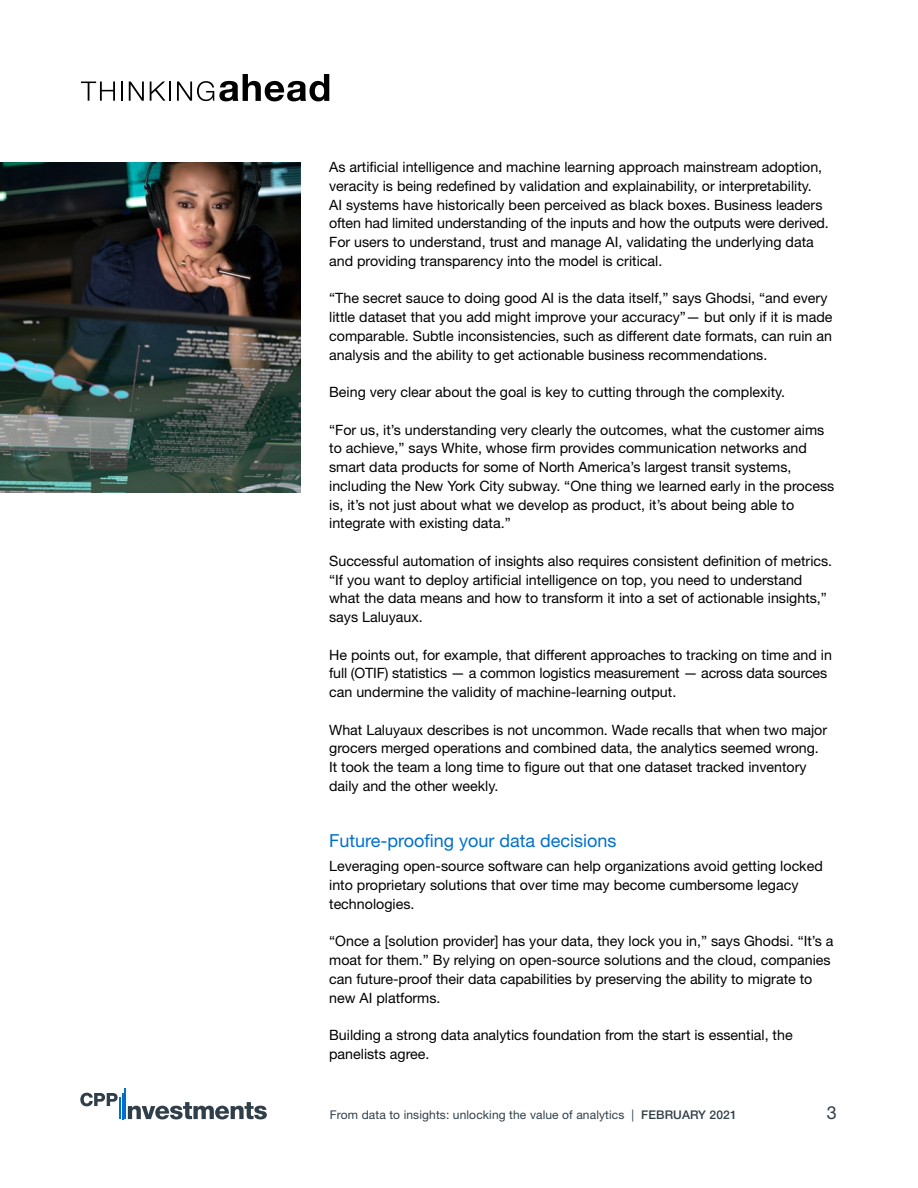
<style>
.page{position:relative;width:918px;height:1188px;background:#fff}
.page>*{position:absolute;margin:0;border:0;box-sizing:border-box;transform-origin:0 0}
.t1{font:18px "Helvetica Neue LT Pro";color:#0070ce}
.t2{font:18px "Helvetica Neue LT Pro";color:#303e49}
.t3{font:14.25px/18.8px "Helvetica Neue LT Pro";color:#000}
.t4{font:12px "Helvetica Neue LT Pro";letter-spacing:.01em;color:#303e49}
.s1{font-weight:500}
</style>
<div class="page">
<svg style="left:81px;top:82px;width:34px;height:19px"></svg>
<svg style="left:121px;top:82px;width:2px;height:19px"></svg>
<svg style="left:129px;top:82px;width:15px;height:19px"></svg>
<svg style="left:150px;top:82px;width:21px;height:19px"></svg>
<svg style="left:177px;top:74px;width:152px;height:27px"></svg>
<svg style="left:128px;top:1102px;width:139px;height:17px"></svg>
<hr style="left:122px;top:1093px;width:2px;height:26px;background:#0070ce">
<hr style="left:125px;top:1089px;width:1px;height:30px;background:#0070ce">
<svg style="left:80px;top:1093px;width:41px;height:26px"></svg>
<img style="left:0;top:162px;width:301px;height:330px">
<p class="t3" style="left:329px;top:157px;width:501px">As artificial intelligence and machine learning approach mainstream adoption, veracity is being redefined by validation and explainability, or interpretability.<br>AI systems have historically been perceived as black boxes. Business leaders often had limited understanding of the inputs and how the outputs were derived.<br>For users to understand, trust and manage AI, validating the underlying data and providing transparency into the model is critical.</p>
<p class="t3" style="left:329px;top:289px;width:505px">“The secret sauce to doing good AI is the data itself,” says Ghodsi, “and every little dataset that you add might improve your accuracy”— but only if it is made comparable. Subtle inconsistencies, such as different date formats, can ruin an analysis and the ability to get actionable business recommendations.</p>
<p class="t3" style="left:329px;top:382px;width:458px">Being very clear about the goal is key to cutting through the complexity.</p>
<p class="t3" style="left:329px;top:420px;width:507px">“For us, it’s understanding very clearly the outcomes, what the customer aims to achieve,” says White, whose firm provides communication networks and smart data products for some of North America’s largest transit systems, including the New York City subway. “One thing we learned early in the process is, it’s not just about what we develop as product, it’s about being able to integrate with existing data.”</p>
<p class="t3" style="left:329px;top:551px;width:505px">Successful automation of insights also requires consistent definition of metrics. “If you want to deploy artificial intelligence on top, you need to understand what the data means and how to transform it into a set of actionable insights,” says Laluyaux.</p>
<p class="t3" style="left:329px;top:645px;width:504px">He points out, for example, that different approaches to tracking on time and in full (OTIF) statistics — a common logistics measurement — across data sources can undermine the validity of machine-learning output.</p>
<p class="t3" style="left:329px;top:720px;width:500px">What Laluyaux describes is not uncommon. Wade recalls that when two major grocers merged operations and combined data, the analytics seemed wrong.<br>It took the team a long time to figure out that one dataset tracked inventory daily and the other weekly.</p>
<p class="t1" style="left:329px;top:830px;width:289px">Future-proofing your data decisions</p>
<p class="t3" style="left:329px;top:857px;width:495px">Leveraging open-source software can help organizations avoid getting locked into proprietary solutions that over time may become cumbersome legacy technologies.</p>
<p class="t3" style="left:329px;top:932px;width:506px">“Once a [solution provider] has your data, they lock you in,” says Ghodsi. “It’s a moat for them.” By relying on open-source solutions and the cloud, companies can future-proof their data capabilities by preserving the ability to migrate to new AI platforms.</p>
<p class="t3" style="left:329px;top:1025px;width:465px">Building a strong data analytics foundation from the start is essential, the panelists agree.</p>
<p class="t4" style="left:330px;top:1107px;width:408px">From data to insights: unlocking the value of analytics | <span class="s1">FEBRUARY 2021</span></p>
<p class="t2" style="left:827px;top:1101px;width:12px">3</p>
</div>
